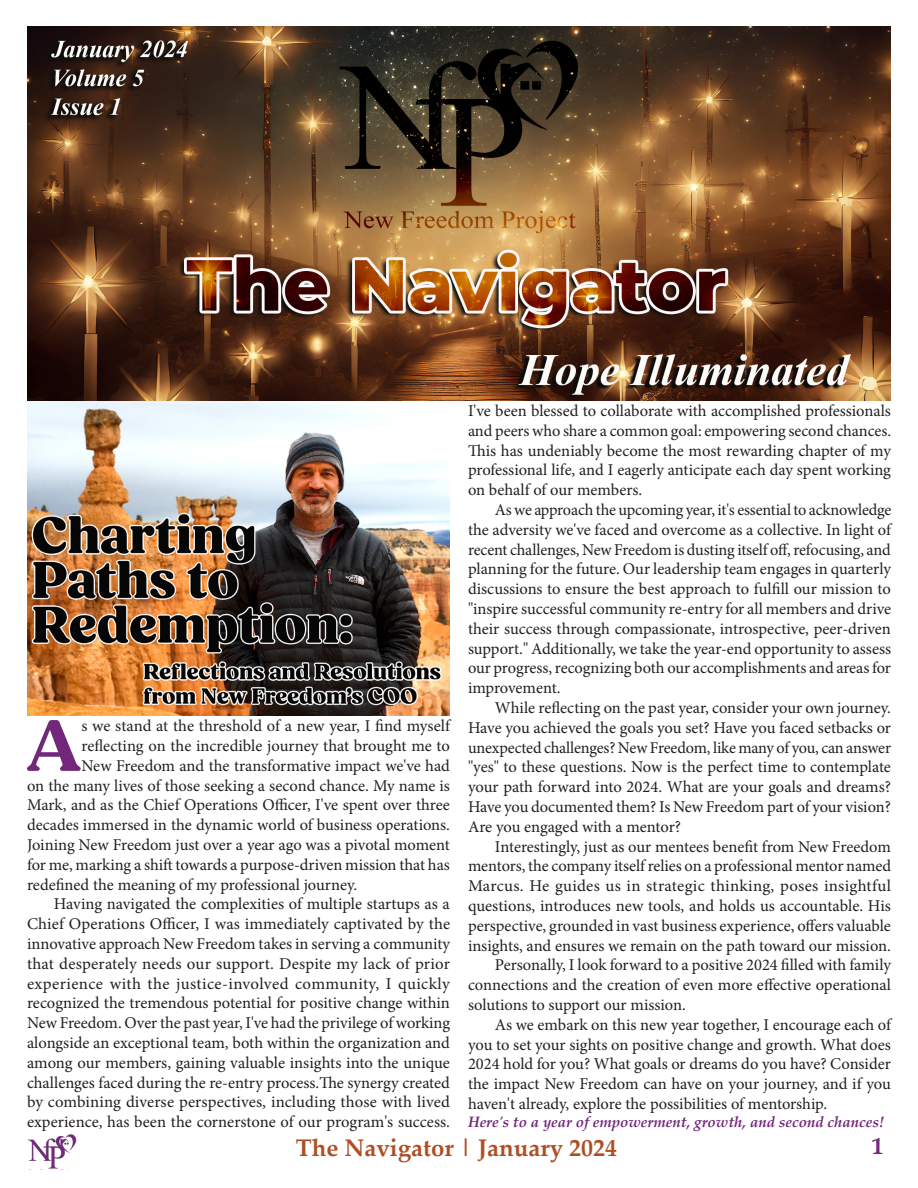
<style>
.page{position:relative;width:918px;height:1188px;background:#fff}
.page>*{position:absolute;margin:0;border:0;box-sizing:border-box;transform-origin:0 0}
.t1{font:700 74.7px "Fields";color:#73277b}
.t2{font:700 24px "Palatino Linotype";color:#af4e25}
.t3{font:700 24px "Palatino Linotype";color:#73277b}
.t4{font:16.5px/19.8px "Minion Pro";letter-spacing:-.005em;color:#231f20;text-align:justify}
.t5{font:italic 700 15px "Palatino Linotype";color:#73277b}
</style>
<div class="page">
<img style="left:27px;top:1134px;width:49px;height:35px">
<img style="left:27px;top:400px;width:423px;height:316px">
<img style="left:27px;top:27px;width:864px;height:373px">
<p class="t1" style="left:26px;top:702px;width:56px">A</p>
<p class="t4" style="left:81px;top:716px;width:370px">s we stand at the threshold of a new year, I find myself</p>
<p class="t4" style="left:81px;top:736px;width:370px">reflecting on the incredible journey that brought me to</p>
<p class="t4" style="left:81px;top:756px;width:370px">New Freedom and the transformative impact we've had</p>
<p class="t4" style="left:27px;top:776px;width:425px">on the many lives of those seeking a second chance. My name is</p>
<p class="t4" style="left:27px;top:795px;width:424px">Mark, and as the Chief Operations Officer, I've spent over three</p>
<p class="t4" style="left:27px;top:815px;width:425px">decades immersed in the dynamic world of business operations.</p>
<p class="t4" style="left:27px;top:835px;width:424px">Joining New Freedom just over a year ago was a pivotal moment</p>
<p class="t4" style="left:27px;top:855px;width:424px">for me, marking a shift towards a purpose-driven mission that has</p>
<p class="t4" style="left:27px;top:875px;width:332px">redefined the meaning of my professional journey.</p>
<p class="t4" style="left:27px;top:894px;width:425px;text-indent:27px">Having navigated the complexities of multiple startups as a Chief Operations Officer, I was immediately captivated by the innovative approach New Freedom takes in serving a community that desperately needs our support. Despite my lack of prior experience with the justice-involved community, I quickly recognized the tremendous potential for positive change within New Freedom. Over the past year, I've had the privilege of working alongside an exceptional team, both within the organization and among our members, gaining valuable insights into the unique challenges faced during the re-entry process.The synergy created by combining diverse perspectives, including those with lived experience, has been the cornerstone of our program's success.</p>
<p class="t4" style="left:468px;top:401px;width:425px">I've been blessed to collaborate with accomplished professionals and peers who share a common goal: empowering second chances.<br>This has undeniably become the most rewarding chapter of my professional life, and I eagerly anticipate each day spent working on behalf of our members.</p>
<p class="t4" style="left:468px;top:500px;width:425px;text-indent:27px">As we approach the upcoming year, it's essential to acknowledge the adversity we've faced and overcome as a collective. In light of recent challenges, New Freedom is dusting itself off, refocusing, and planning for the future. Our leadership team engages in quarterly discussions to ensure the best approach to fulfill our mission to "inspire successful community re-entry for all members and drive their success through compassionate, introspective, peer-driven support." Additionally, we take the year-end opportunity to assess our progress, recognizing both our accomplishments and areas for improvement.</p>
<p class="t4" style="left:468px;top:698px;width:425px;text-indent:27px">While reflecting on the past year, consider your own journey.<br>Have you achieved the goals you set? Have you faced setbacks or unexpected challenges? New Freedom, like many of you, can answer "yes" to these questions. Now is the perfect time to contemplate your path forward into 2024. What are your goals and dreams?<br>Have you documented them? Is New Freedom part of your vision?<br>Are you engaged with a mentor?</p>
<p class="t4" style="left:468px;top:836px;width:425px;text-indent:27px">Interestingly, just as our mentees benefit from New Freedom mentors, the company itself relies on a professional mentor named Marcus. He guides us in strategic thinking, poses insightful questions, introduces new tools, and holds us accountable. His perspective, grounded in vast business experience, offers valuable insights, and ensures we remain on the path toward our mission.</p>
<p class="t4" style="left:468px;top:955px;width:425px;text-indent:27px">Personally, I look forward to a positive 2024 filled with family connections and the creation of even more effective operational solutions to support our mission.</p>
<p class="t4" style="left:468px;top:1015px;width:424px;text-indent:27px">As we embark on this new year together, I encourage each of you to set your sights on positive change and growth. What does 2024 hold for you? What goals or dreams do you have? Consider the impact New Freedom can have on your journey, and if you haven't already, explore the possibilities of mentorship.</p>
<p class="t5" style="left:468px;top:1111px;width:418px">Here's to a year of empowerment, growth, and second chances!</p>
<h2 class="t2" style="left:296px;top:1130px;width:323px">The Navigator | January 2024</h2>
<h2 class="t3" style="left:872px;top:1128px;width:13px">1</h2>
</div>
